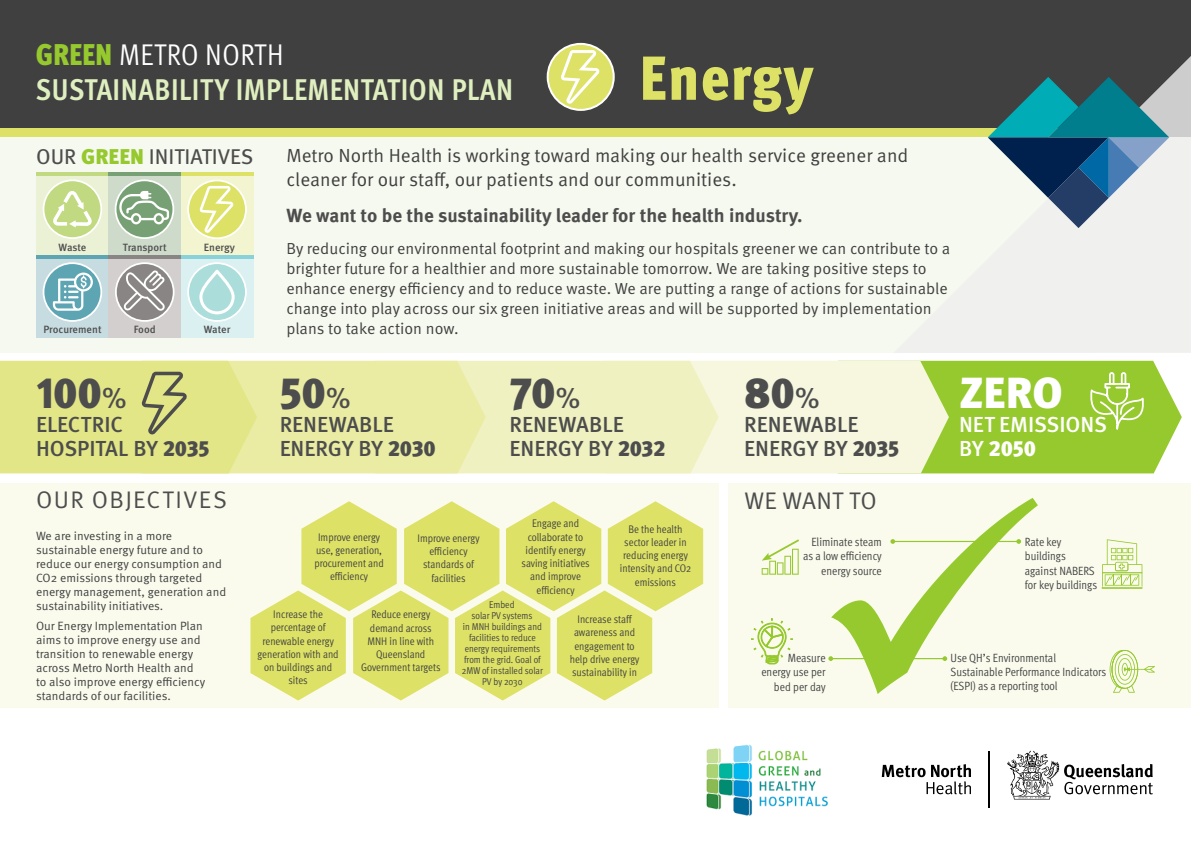
<style>
.page{position:relative;width:1191px;height:842px;background:#fff}
.page>*{position:absolute;margin:0;border:0;box-sizing:border-box;transform-origin:0 0}
.t1{font:900 condensed 62px "Meta Pro";letter-spacing:.02em;color:#dde165}
.t2{font:900 43.5px "Meta Pro";letter-spacing:-.015em;color:#4d4d4d}
.t3{font:900 43.5px "Meta Pro";color:#fff}
.t4{font:700 condensed 30px "Meta Pro";letter-spacing:.02em;color:#e0efc0}
.t5{font:30px "Meta Pro Cond Norm";letter-spacing:.015em;color:#fff}
.t6{font:24px "Meta Pro Norm";letter-spacing:.055em;color:#4d4d4d}
.t7{font:500 21.7px/24.2px "Meta Pro";letter-spacing:-.005em;color:#4d4d4d}
.t8{font:500 21.7px/24.2px "Meta Pro";letter-spacing:-.005em;color:#fff}
.t9{font:21.4px "Meta Pro";color:#4d4d4d}
.t10{font:19px/24px "Meta Pro Norm";color:#404040}
.t11{font:700 19px "Meta Pro";color:#4d4d4d}
.t12{font:16px/20px "Meta Pro Norm";color:#404040}
.t13{font:12px/14px "Meta Pro Norm";color:#404040}
.t14{font:11.9px/14.3px "Meta Pro Cond Norm";color:#404040;text-align:right}
.t15{font:11px/13.2px "Meta Pro Cond Norm";color:#404040;text-align:center}
.t16{font:500 10.5px "Meta Pro";color:#4d4d4d}
.t17{font:9.9px/11px "Meta Pro Cond Norm";color:#404040;text-align:center}
.s1{font-family:"Meta Pro";font-weight:900;font-stretch:condensed;color:#96c92e}
.s2{font-weight:900;color:#96c92e}
.s3{font-weight:500;font-size:29px}
.s4{font-weight:900}
</style>
<div class="page">
<div style="left:0;top:484px;width:718px;height:224px;background:#fafbed"></div>
<div style="left:729px;top:484px;width:462px;height:224px;background:#fafbed"></div>
<div style="left:0;top:0;width:1191px;height:137px;background:#404040"></div>
<div style="left:0;top:137px;width:1191px;height:216px;background:#f6f9ef"></div>
<div style="left:0;top:129px;width:1145px;height:8px;background:#dde165"></div>
<svg style="left:893px;top:56px;width:298px;height:305px;fill:#f0f0ef"></svg>
<svg style="left:987px;top:77px;width:182px;height:151px"></svg>
<hr style="left:988px;top:751px;width:1px;height:56px;background:#000">
<svg style="left:881px;top:764px;width:90px;height:30px"></svg>
<svg style="left:1007px;top:751px;width:145px;height:48px"></svg>
<svg style="left:0;top:361px;width:1181px;height:112px;background:#dbe699"></svg>
<svg style="left:250px;top:501px;width:453px;height:199px"></svg>
<svg style="left:831px;top:498px;width:207px;height:196px"></svg>
<hr style="left:892px;top:541px;width:126px;height:1px;background:#96c92e">
<svg style="left:890px;top:539px;width:5px;height:5px"></svg>
<svg style="left:1016px;top:539px;width:5px;height:5px"></svg>
<hr style="left:830px;top:658px;width:115px;height:1px;background:#96c92e">
<svg style="left:828px;top:656px;width:5px;height:5px"></svg>
<svg style="left:942px;top:656px;width:5px;height:5px"></svg>
<svg style="left:761px;top:539px;width:38px;height:36px"></svg>
<svg style="left:1101px;top:539px;width:41px;height:50px"></svg>
<svg style="left:1109px;top:650px;width:46px;height:43px"></svg>
<svg style="left:751px;top:618px;width:41px;height:46px"></svg>
<div style="left:36px;top:172px;width:73px;height:83px;background:#eaf1d5"></div>
<div style="left:108px;top:172px;width:73px;height:83px;background:#cedaca"></div>
<div style="left:181px;top:172px;width:72px;height:83px;background:#f3f4d0"></div>
<hr style="left:36px;top:173px;width:73px;height:3px;background:#c1d981">
<hr style="left:108px;top:173px;width:73px;height:3px;background:#77a174">
<hr style="left:181px;top:173px;width:72px;height:3px;background:#dde165">
<div style="left:36px;top:255px;width:73px;height:83px;background:#c7dce1"></div>
<div style="left:108px;top:255px;width:73px;height:83px;background:#d2cfce"></div>
<div style="left:181px;top:255px;width:72px;height:83px;background:#daf0f1"></div>
<hr style="left:36px;top:255px;width:73px;height:4px;background:#5ea5b3">
<hr style="left:108px;top:255px;width:73px;height:4px;background:#898584">
<hr style="left:181px;top:255px;width:72px;height:4px;background:#89d2da">
<svg style="left:115px;top:179px;width:59px;height:60px"></svg>
<svg style="left:43px;top:179px;width:59px;height:60px"></svg>
<svg style="left:187px;top:180px;width:60px;height:59px"></svg>
<svg style="left:115px;top:262px;width:59px;height:60px"></svg>
<svg style="left:43px;top:262px;width:59px;height:60px"></svg>
<svg style="left:187px;top:262px;width:60px;height:60px"></svg>
<svg style="left:546px;top:43px;width:69px;height:68px"></svg>
<img style="left:706px;top:744px;width:122px;height:72px">
<h3 class="t5" style="left:36px;top:32px;width:249px"><span class="s1">GREEN</span> METRO NORTH</h3>
<h3 class="t4" style="left:36px;top:66px;width:478px">SUSTAINABILITY IMPLEMENTATION PLAN</h3>
<h1 class="t1" style="left:639px;top:29px;width:175px">Energy</h1>
<h3 class="t9" style="left:36px;top:140px;width:219px">OUR <span class="s2">GREEN</span> INITIATIVES</h3>
<p class="t16" style="left:58px;top:239px;width:29px">Waste</p>
<p class="t16" style="left:123px;top:239px;width:45px">Transport</p>
<p class="t16" style="left:204px;top:239px;width:33px">Energy</p>
<p class="t16" style="left:43px;top:322px;width:60px">Procurement</p>
<p class="t16" style="left:134px;top:322px;width:23px">Food</p>
<p class="t16" style="left:204px;top:322px;width:28px">Water</p>
<h3 class="t10" style="left:286px;top:142px;width:623px">Metro North Health is working toward making our health service greener and cleaner for our staff, our patients and our communities.</h3>
<h3 class="t11" style="left:286px;top:201px;width:518px">We want to be the sustainability leader for the health industry.</h3>
<p class="t12" style="left:286px;top:237px;width:665px">By reducing our environmental footprint and making our hospitals greener we can contribute to a brighter future for a healthier and more sustainable tomorrow. We are taking positive steps to enhance energy efficiency and to reduce waste. We are putting a range of actions for sustainable change into play across our six green initiative areas and will be supported by implementation plans to take action now.</p>
<h2 class="t2" style="left:36px;top:358px;width:92px">100<span class="s3">%</span></h2>
<h3 class="t7" style="left:36px;top:411px;width:175px">ELECTRIC<br>HOSPITAL BY <span class="s4">2035</span></h3>
<h2 class="t2" style="left:280px;top:358px;width:72px">50<span class="s3">%</span></h2>
<h3 class="t7" style="left:280px;top:411px;width:158px">RENEWABLE<br>ENERGY BY <span class="s4">2030</span></h3>
<h2 class="t2" style="left:509px;top:358px;width:72px">70<span class="s3">%</span></h2>
<h3 class="t7" style="left:509px;top:411px;width:157px">RENEWABLE<br>ENERGY BY <span class="s4">2032</span></h3>
<h2 class="t2" style="left:744px;top:358px;width:77px">80<span class="s3">%</span></h2>
<h3 class="t7" style="left:744px;top:411px;width:156px">RENEWABLE<br>ENERGY BY <span class="s4">2035</span></h3>
<h3 class="t6" style="left:36px;top:481px;width:192px">OUR OBJECTIVES</h3>
<h3 class="t6" style="left:744px;top:482px;width:134px">WE WANT TO</h3>
<h2 class="t3" style="left:959px;top:358px;width:105px">ZERO</h2>
<h3 class="t8" style="left:959px;top:411px;width:150px">NET EMISSIONS<br>BY <span class="s4">2050</span></h3>
<p class="t13" style="left:36px;top:528px;width:191px">We are investing in a more sustainable energy future and to reduce our energy consumption and<br>CO2 emissions through targeted energy management, generation and sustainability initiatives.</p>
<p class="t13" style="left:36px;top:618px;width:171px">Our Energy Implementation Plan aims to improve energy use and transition to renewable energy across Metro North Health and to also improve energy efficiency standards of our facilities.</p>
<p class="t15" style="left:521px;top:516px;width:70px">Engage and collaborate to identify energy saving initiatives and improve efficiency</p>
<p class="t15" style="left:569px;top:612px;width:71px">Increase staff awareness and engagement to help drive energy sustainability in</p>
<p class="t15" style="left:620px;top:521px;width:73px">Be the health sector leader in reducing energy intensity and CO2 emissions</p>
<p class="t15" style="left:314px;top:529px;width:71px">Improve energy use, generation, procurement and efficiency</p>
<p class="t15" style="left:417px;top:531px;width:63px">Improve energy efficiency standards of facilities</p>
<p class="t15" style="left:258px;top:607px;width:83px">Increase the percentage of renewable energy generation with and on buildings and sites</p>
<p class="t15" style="left:361px;top:607px;width:81px">Reduce energy demand across<br>MNH in line with<br>Queensland<br>Government targets</p>
<p class="t17" style="left:462px;top:598px;width:82px">Embed<br>solar PV systems<br>in MNH buildings and facilities to reduce energy requirements from the grid. Goal of<br>2MW of installed solar<br>PV by 2030</p>
<p class="t14" style="left:803px;top:534px;width:80px">Eliminate steam as a low efficiency energy source</p>
<p class="t14" style="left:1025px;top:534px;width:74px;text-align:left">Rate key buildings against NABERS for key buildings</p>
<p class="t14" style="left:761px;top:650px;width:66px">Measure energy use per bed per day</p>
<p class="t14" style="left:950px;top:649px;width:157px;text-align:left">Use QH’s Environmental<br>Sustainable Performance Indicators (ESPI) as a reporting tool</p>
</div>
